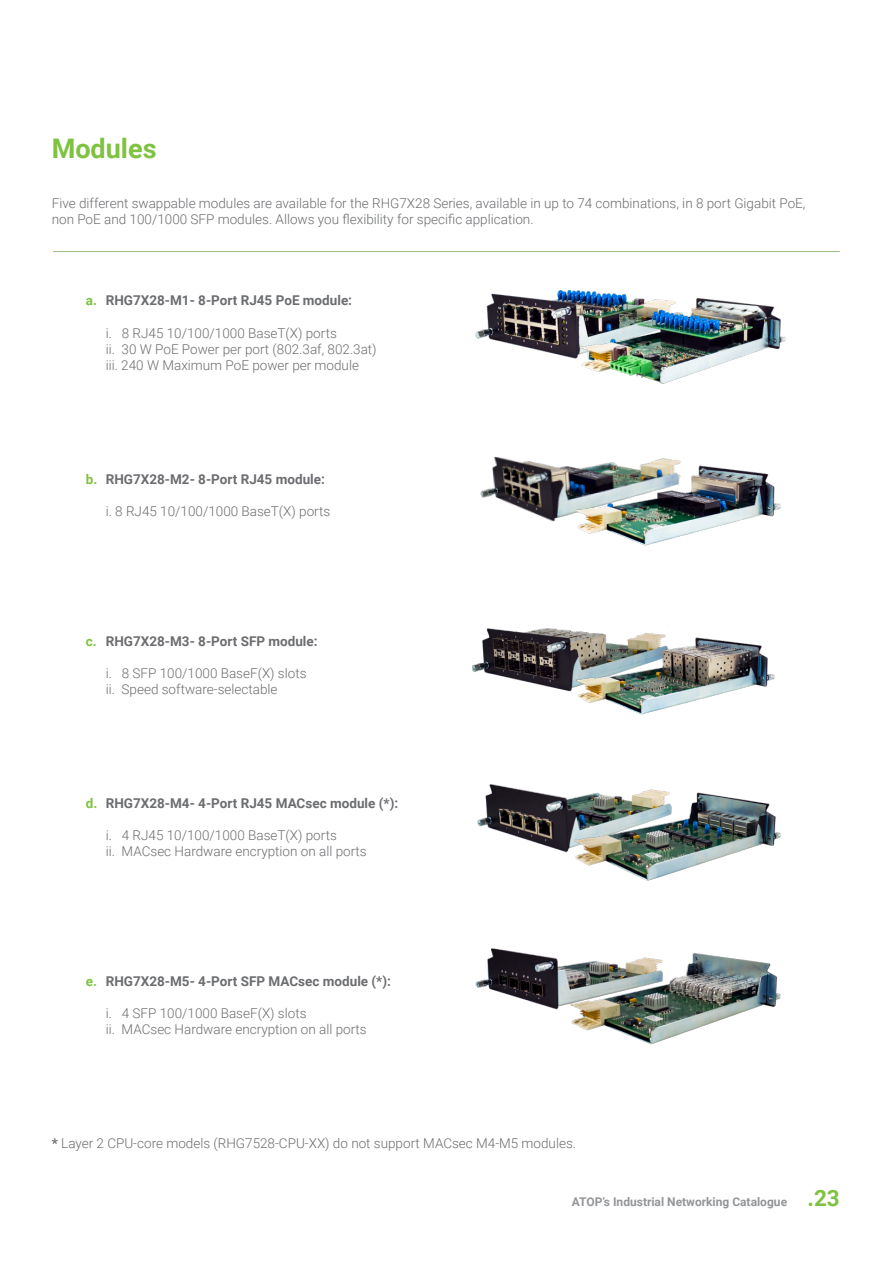
<style>
.page{position:relative;width:893px;height:1263px;background:#fff}
.page>*{position:absolute;margin:0;border:0;box-sizing:border-box;transform-origin:0 0}
.t1{font:700 27px "Roboto";color:#7fc241}
.t2{font:300 13.5px/16.2px "Roboto";color:#6c6d70}
.t3{font:700 13.5px "Roboto";color:#6c6d70}
.t4{font:700 12px "Roboto";color:#939598}
.s1{color:#7fc241}
.s2{font-weight:700}
.s3{font-size:22.5px;color:#7fc241}
</style>
<div class="page">
<hr style="left:53px;top:251px;width:787px;height:1px;background:#9ec37d">
<img style="left:480px;top:456px;width:90px;height:66px">
<img style="left:570px;top:458px;width:211px;height:88px">
<img style="left:475px;top:290px;width:121px;height:69px">
<img style="left:577px;top:292px;width:209px;height:92px">
<img style="left:472px;top:628px;width:112px;height:64px">
<img style="left:571px;top:632px;width:204px;height:83px">
<img style="left:477px;top:784px;width:92px;height:69px">
<img style="left:569px;top:789px;width:212px;height:92px">
<img style="left:475px;top:948px;width:91px;height:62px">
<img style="left:566px;top:953px;width:215px;height:92px">
<p class="t1" style="left:52px;top:130px;width:106px">Modules</p>
<p class="t2" style="left:52px;top:195px;width:755px">Five different swappable modules are available for the RHG7X28 Series, available in up to 74 combinations, in 8 port Gigabit PoE, non PoE and 100/1000 SFP modules. Allows you flexibility for specific application.</p>
<p class="t3" style="left:86px;top:291px;width:268px"><span class="s1">a.</span> RHG7X28-M1- 8-Port RJ45 PoE module:</p>
<p class="t2" style="left:106px;top:324px;width:233px">i. 8 RJ45 10/100/1000 BaseT(X) ports</p>
<p class="t2" style="left:106px;top:341px;width:272px">ii. 30 W PoE Power per port (802.3af, 802.3at)</p>
<p class="t2" style="left:106px;top:357px;width:255px">iii. 240 W Maximum PoE power per module</p>
<p class="t3" style="left:86px;top:469px;width:241px"><span class="s1">b.</span> RHG7X28-M2- 8-Port RJ45 module:</p>
<p class="t2" style="left:106px;top:503px;width:226px">i. 8 RJ45 10/100/1000 BaseT(X) ports</p>
<p class="t3" style="left:86px;top:631px;width:233px"><span class="s1">c.</span> RHG7X28-M3- 8-Port SFP module:</p>
<p class="t2" style="left:106px;top:665px;width:202px">i. 8 SFP 100/1000 BaseF(X) slots</p>
<p class="t2" style="left:106px;top:681px;width:173px">ii. Speed software-selectable</p>
<p class="t3" style="left:86px;top:793px;width:314px"><span class="s1">d.</span> RHG7X28-M4- 4-Port RJ45 MACsec module (*):</p>
<p class="t2" style="left:106px;top:827px;width:233px">i. 4 RJ45 10/100/1000 BaseT(X) ports</p>
<p class="t2" style="left:106px;top:843px;width:263px">ii. MACsec Hardware encryption on all ports</p>
<p class="t3" style="left:86px;top:971px;width:307px"><span class="s1">e.</span> RHG7X28-M5- 4-Port SFP MACsec module (*):</p>
<p class="t2" style="left:106px;top:1005px;width:202px">i. 4 SFP 100/1000 BaseF(X) slots</p>
<p class="t2" style="left:106px;top:1021px;width:263px">ii. MACsec Hardware encryption on all ports</p>
<p class="t2" style="left:52px;top:1134px;width:526px"><span class="s2">*</span> Layer 2 CPU-core models (RHG7528-CPU-XX) do not support MACsec M4-M5 modules.</p>
<p class="t4" style="left:572px;top:1193px;width:269px">ATOP’s Industrial Networking Catalogue <span class="s3">.23</span></p>
</div>
